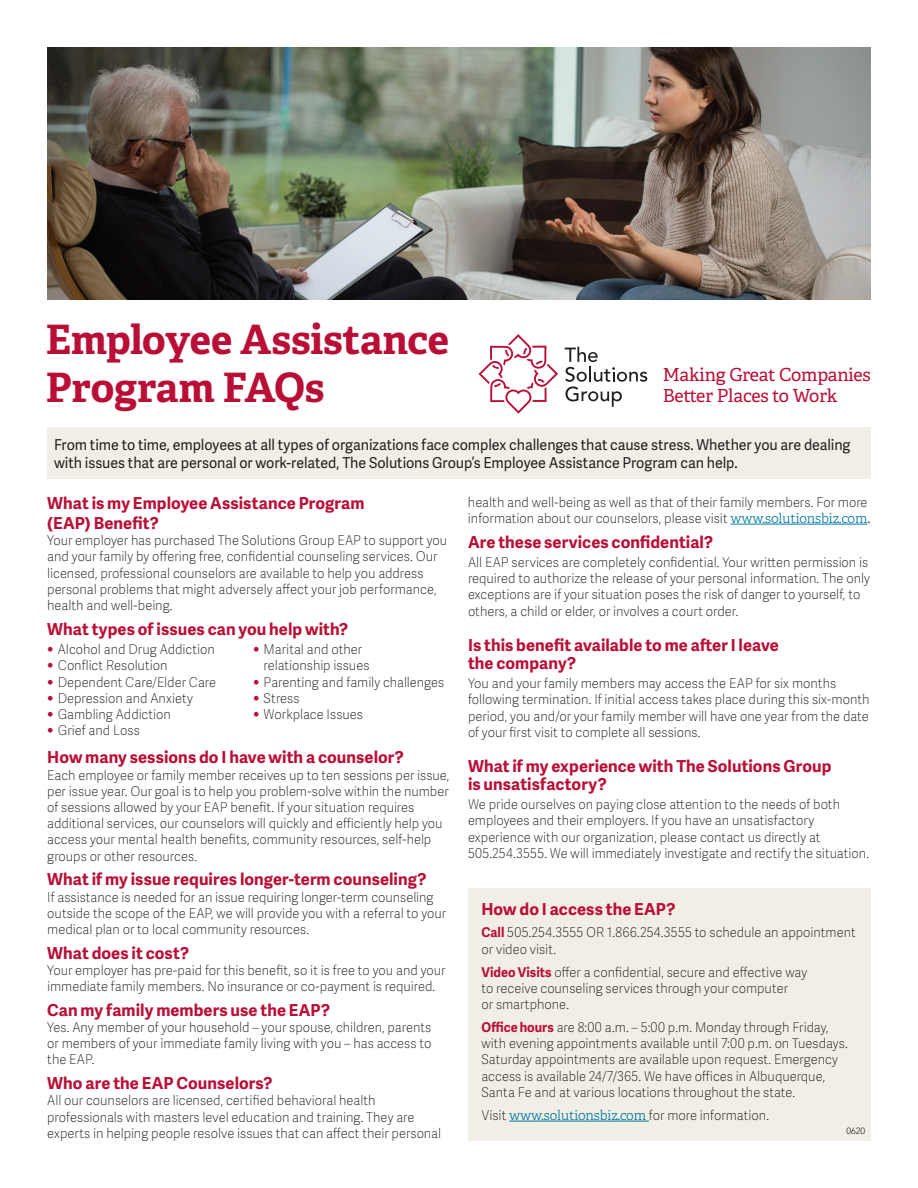
<style>
.page{position:relative;width:918px;height:1188px;background:#fff}
.page>*{position:absolute;margin:0;border:0;box-sizing:border-box;transform-origin:0 0}
.t1{font:700 40.5px "Adelle";letter-spacing:-.005em;color:#b90f36}
.t2{font:18px "Adelle";letter-spacing:-.01em;color:#b90f36}
.t3{font:700 16.5px/18px "Adelle Sans";letter-spacing:.005em;color:#b90f36}
.t4{font:15px/18px "Adelle Sans";letter-spacing:-.005em;color:#231f20;scale:.95 1}
.t5{font:100 13.5px/16.2px "Adelle Sans";color:#231f20;scale:.95 1}
.t6{font:300 9px "Avenir";color:#231f20}
.s1{font-family:"Avenir";font-weight:300;color:#b90f36}
.s2{font-family:"Adelle";font-weight:300;color:#0079a3}
.s3{font-family:"Adelle";font-weight:300}
.s4{font-weight:700;color:#b90f36}
</style>
<div class="page">
<div style="left:47px;top:427px;width:824px;height:52px;background:#f1eee5"></div>
<div style="left:468px;top:888px;width:403px;height:253px;background:#f1eee5"></div>
<hr style="left:509px;top:1121px;width:140px;height:1px;background:#0079a3">
<hr style="left:731px;top:524px;width:136px;height:1px;background:#0079a3">
<img style="left:47px;top:47px;width:824px;height:252px">
<svg style="left:565px;top:347px;width:82px;height:60px"></svg>
<svg style="left:478px;top:334px;width:80px;height:80px"></svg>
<h1 class="t1" style="left:46px;top:313px;width:405px">Employee Assistance</h1>
<p class="t2" style="left:663px;top:363px;width:210px">Making Great Companies</p>
<h1 class="t1" style="left:46px;top:362px;width:280px">Program FAQs</h1>
<p class="t2" style="left:663px;top:385px;width:176px">Beter Places to Work</p>
<p class="t4" style="left:54px;top:435px;width:840px">From time to time, employees at all types of organizations face complex challenges that cause stress. Whether you are dealing with issues that are personal or work-related, The Solutions Group’s Employee Assistance Program can help.</p>
<p class="t3" style="left:47px;top:493px;width:319px;line-height:19.8px">What is my Employee Assistance Program (EAP) Beneft?</p>
<p class="t5" style="left:47px;top:532px;width:423px">Your employer has purchased The Solutions Group EAP to support you and your family by ofering free, confdential counseling services. Our licensed, professional counselors are available to help you address personal problems that might adversely afect your job performance, health and well-being.</p>
<p class="t3" style="left:47px;top:619px;width:303px">What types of issues can you help with?</p>
<p class="t5" style="left:47px;top:641px;width:178px"><span class="s1">•</span> Alcohol and Drug Addiction</p>
<p class="t5" style="left:253px;top:641px;width:116px"><span class="s1">•</span> Marital and other</p>
<p class="t5" style="left:47px;top:657px;width:128px"><span class="s1">•</span> Confict Resolution</p>
<p class="t5" style="left:264px;top:657px;width:113px">relationship issues</p>
<p class="t5" style="left:47px;top:673px;width:179px"><span class="s1">•</span> Dependent Care/Elder Care</p>
<p class="t5" style="left:253px;top:673px;width:203px"><span class="s1">•</span> Parenting and family challenges</p>
<p class="t5" style="left:47px;top:690px;width:155px"><span class="s1">•</span> Depression and Anxiety</p>
<p class="t5" style="left:253px;top:690px;width:51px"><span class="s1">•</span> Stress</p>
<p class="t5" style="left:47px;top:706px;width:132px"><span class="s1">•</span> Gambling Addiction</p>
<p class="t5" style="left:253px;top:706px;width:117px"><span class="s1">•</span> Workplace Issues</p>
<p class="t5" style="left:47px;top:722px;width:99px"><span class="s1">•</span> Grief and Loss</p>
<p class="t3" style="left:47px;top:748px;width:358px">How many sessions do I have with a counselor?</p>
<p class="t5" style="left:47px;top:766px;width:425px">Each employee or family member receives up to ten sessions per issue, per issue year. Our goal is to help you problem-solve within the number of sessions allowed by your EAP beneft. If your situation requires additional services, our counselors will quickly and efciently help you access your mental health benefts, community resources, self-help groups or other resources.</p>
<p class="t3" style="left:47px;top:870px;width:381px">What if my issue requires longer-term counseling?</p>
<p class="t5" style="left:47px;top:888px;width:421px">If assistance is needed for an issue requiring longer-term counseling outside the scope of the EAP, we will provide you with a referral to your medical plan or to local community resources.</p>
<p class="t3" style="left:47px;top:943px;width:143px">What does it cost?</p>
<p class="t5" style="left:47px;top:962px;width:421px">Your employer has pre-paid for this beneft, so it is free to you and your immediate family members. No insurance or co-payment is required.</p>
<p class="t3" style="left:47px;top:1000px;width:284px">Can my family members use the EAP?</p>
<p class="t5" style="left:47px;top:1019px;width:406px;text-align:justify">Yes. Any member of your household – your spouse, children, parents or members of your immediate family living with you – has access to the EAP.</p>
<p class="t3" style="left:47px;top:1074px;width:227px">Who are the EAP Counselors?</p>
<p class="t5" style="left:47px;top:1092px;width:416px">All our counselors are licensed, certifed behavioral health professionals with masters level education and training. They are experts in helping people resolve issues that can afect their personal</p>
<p class="t5" style="left:468px;top:493px;width:425px">health and well-being as well as that of their family members. For more information about our counselors, please visit <span class="s2">www.solutionsbiz.com</span><span class="s3">.</span></p>
<p class="t3" style="left:468px;top:532px;width:247px">Are these services confdential?</p>
<p class="t5" style="left:468px;top:554px;width:425px">All EAP services are completely confdential. Your writen permission is required to authorize the release of your personal information. The only exceptions are if your situation poses the risk of danger to yourself, to others, a child or elder, or involves a court order.</p>
<p class="t3" style="left:468px;top:635px;width:312px">Is this beneft available to me afer I leave the company?</p>
<p class="t5" style="left:468px;top:675px;width:424px">You and your family members may access the EAP for six months following termination. If initial access takes place during this six-month period, you and/or your family member will have one year from the date of your frst visit to complete all sessions.</p>
<p class="t3" style="left:468px;top:756px;width:365px">What if my experience with The Solutions Group is unsatisfactory?</p>
<p class="t5" style="left:468px;top:796px;width:424px">We pride ourselves on paying close atention to the needs of both employees and their employers. If you have an unsatisfactory experience with our organization, please contact us directly at 505.254.3555. We will immediately investigate and rectify the situation.</p>
<p class="t3" style="left:482px;top:899px;width:195px">How do I access the EAP?</p>
<p class="t5" style="left:482px;top:924px;width:396px"><span class="s4">Call</span> 505.254.3555 OR 1.866.254.3555 to schedule an appointment or video visit.</p>
<p class="t5" style="left:482px;top:963px;width:344px"><span class="s4">Video Visits</span> ofer a confdential, secure and efective way to receive counseling services through your computer<br>or smartphone.</p>
<p class="t5" style="left:482px;top:1019px;width:387px"><span class="s4">Ofce hours</span> are 8:00 a.m. – 5:00 p.m. Monday through Friday, with evening appointments available until 7:00 p.m. on Tuesdays.<br>Saturday appointments are available upon request. Emergency access is available 24/7/365. We have ofces in Albuquerque, Santa Fe and at various locations throughout the state.</p>
<p class="t5" style="left:482px;top:1106px;width:304px">Visit <span class="s2">www.solutionsbiz.com</span> for more information.</p>
<p class="t6" style="left:846px;top:1126px;width:20px">0620</p>
</div>
